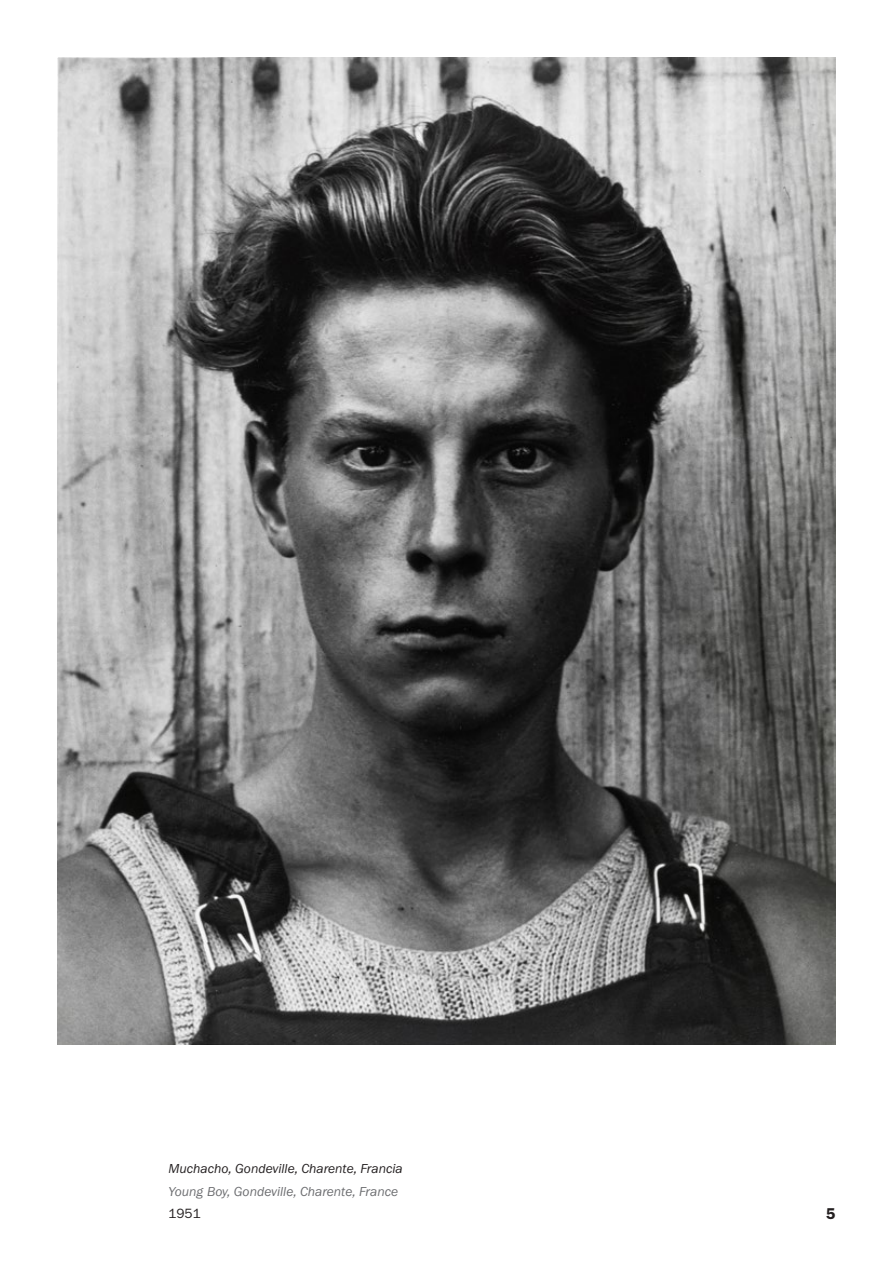
<style>
.page{position:relative;width:893px;height:1276px;background:#fff}
.page>*{position:absolute;margin:0;border:0;box-sizing:border-box;transform-origin:0 0}
.t1{font:600 15.75px "ITC Franklin Gothic Std";color:#231f20}
.t2{font:italic 13.5px "ITC Franklin Gothic Std";color:#231f20}
.t3{font:italic 13.5px "ITC Franklin Gothic Std";color:#6c6d70}
.t4{font:13.5px "ITC Franklin Gothic Std";color:#231f20}
</style>
<div class="page">
<img style="left:57px;top:57px;width:779px;height:988px">
<p class="t2" style="left:168px;top:1161px;width:236px">Muchacho, Gondeville, Charente, Francia</p>
<p class="t3" style="left:168px;top:1183px;width:231px">Young Boy, Gondeville, Charente, France</p>
<p class="t4" style="left:168px;top:1205px;width:34px">1951</p>
<p class="t1" style="left:826px;top:1203px;width:11px">5</p>
</div>
